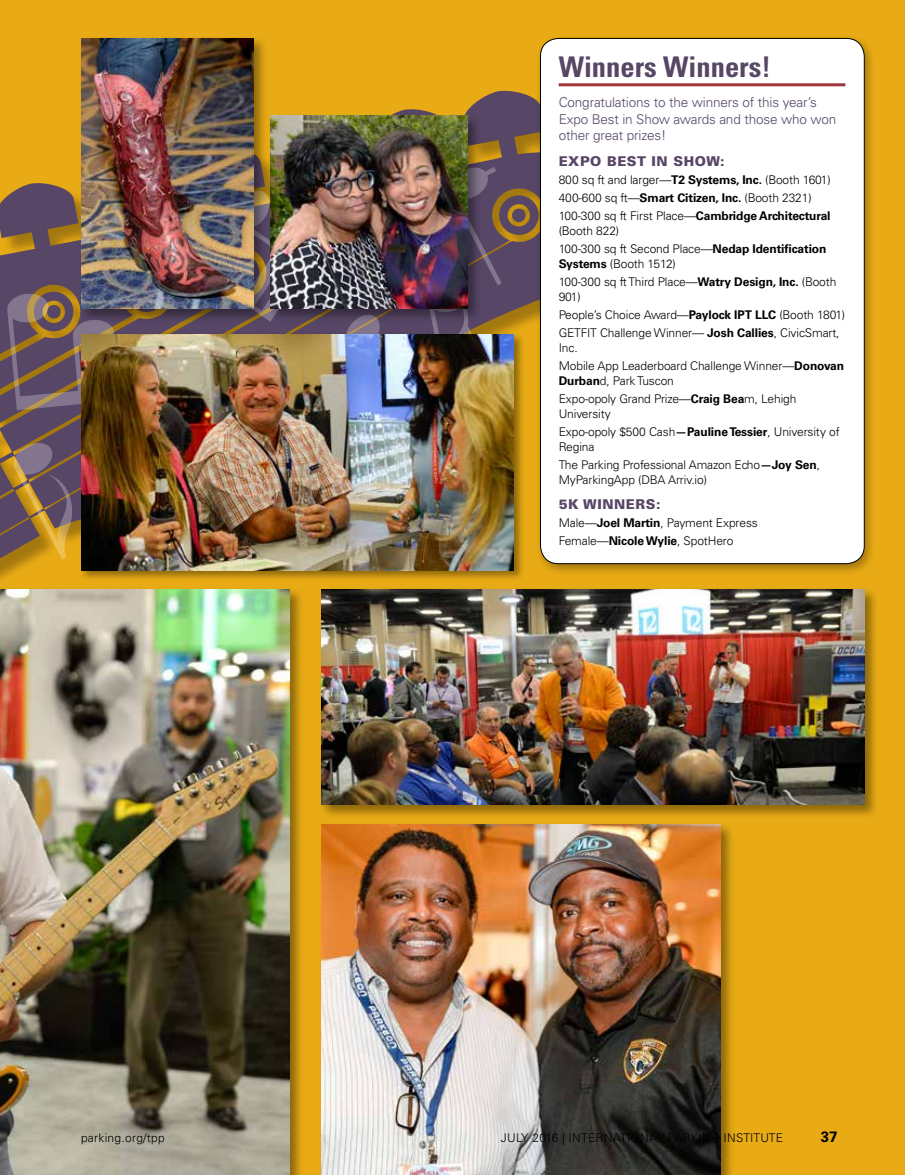
<style>
.page{position:relative;width:905px;height:1175px;background:#fff}
.page>*{position:absolute;margin:0;border:0;box-sizing:border-box;transform-origin:0 0}
.t1{font:700 condensed 28.5px "Univers LT Std";color:#574666}
.t2{font:700 15px "Univers LT Std";color:#000}
.t3{font:300 13.5px/16.5px "Univers LT Std";letter-spacing:-.01em;color:#574666}
.t4{font:900 13.5px "Univers LT Std";letter-spacing:.04em;color:#574666}
.t5{font:300 12px/18px "Univers LT Std";letter-spacing:-.01em;color:#000}
.t6{font:300 12px "Univers LT Std";letter-spacing:.02em;color:#000}
.s1{font-weight:700}
</style>
<div class="page">
<div style="left:0;top:0;width:904px;height:1174px;background:#e8ab15"></div>
<div style="left:319px;top:822px;width:415px;height:352px;background:#000;opacity:.4"></div>
<img style="left:699px;top:824px;width:21px;height:350px">
<div style="left:0;top:93px;width:699px;height:1081px;background:#000;opacity:.3"></div>
<svg style="left:0;top:90px;width:535px;height:458px"></svg>
<svg style="left:124px;top:166px;width:411px;height:322px;background:#795e4f"></svg>
<svg style="left:0;top:289px;width:115px;height:298px;background:#856950"></svg>
<div style="left:268px;top:113px;width:214px;height:210px;background:#000;opacity:.4"></div>
<img style="left:270px;top:116px;width:197px;height:192px">
<div style="left:319px;top:587px;width:559px;height:231px;background:#000;opacity:.4"></div>
<img style="left:321px;top:589px;width:543px;height:215px">
<div style="left:0;top:587px;width:304px;height:587px;background:#000;opacity:.4"></div>
<img style="left:0;top:589px;width:289px;height:585px">
<div style="left:79px;top:36px;width:189px;height:287px;background:#000;opacity:.4"></div>
<img style="left:81px;top:38px;width:172px;height:270px">
<div style="left:535px;top:34px;width:340px;height:542px;background:#000;opacity:.3"></div>
<div style="left:540px;top:38px;width:324px;height:525px;background:#fff;border-radius:18px"></div>
<hr style="left:558px;top:83px;width:287px;height:3px;background:#9e353b">
<div style="left:79px;top:332px;width:446px;height:249px;background:#000;opacity:.4"></div>
<img style="left:81px;top:334px;width:432px;height:236px">
<h1 class="t1" style="left:558px;top:50px;width:214px">Winners Winners!</h1>
<p class="t3" style="left:558px;top:94px;width:279px">Congratulations to the winners of this year’s<br>Expo Best in Show awards and those who won other great prizes!</p>
<p class="t4" style="left:558px;top:152px;width:167px">EXPO BEST IN SHOW:</p>
<p class="t5" style="left:558px;top:171px;width:274px">800 sq ft and larger—<span class="s1">T2 Systems, Inc.</span> (Booth 1601)<br>400-600 sq ft—<span class="s1">Smart Citizen, Inc.</span> (Booth 2321)<br>100-300 sq ft First Place—<span class="s1">Cambridge Architectural</span></p>
<p class="t5" style="left:558px;top:222px;width:269px">(Booth 822)<br>100-300 sq ft Second Place—<span class="s1">Nedap Identification</span></p>
<p class="t5" style="left:558px;top:255px;width:279px"><span class="s1">Systems</span> (Booth 1512)<br>100-300 sq ft Third Place—<span class="s1">Watry Design, Inc.</span> (Booth</p>
<p class="t5" style="left:558px;top:288px;width:288px">901)<br>People’s Choice Award—<span class="s1">Paylock IPT LLC</span> (Booth 1801)<br>GETFIT Challenge Winner— <span class="s1">Josh Callies</span>, CivicSmart,</p>
<p class="t5" style="left:558px;top:339px;width:287px">Inc.<br>Mobile App Leaderboard Challenge Winner—<span class="s1">Donovan</span></p>
<p class="t5" style="left:558px;top:372px;width:239px"><span class="s1">Durban</span>d, Park Tuscon<br>Expo-opoly Grand Prize—<span class="s1">Craig Bea</span>m, Lehigh</p>
<p class="t5" style="left:558px;top:405px;width:282px">University<br>Expo-opoly $500 Cash<span class="s1">—Pauline Tessier</span>, University of</p>
<p class="t5" style="left:558px;top:438px;width:263px">Regina<br>The Parking Professional Amazon Echo<span class="s1">—Joy Sen</span>,</p>
<p class="t5" style="left:558px;top:471px;width:150px">MyParkingApp (DBA Arriv.io)</p>
<p class="t4" style="left:558px;top:496px;width:103px">5K WINNERS:</p>
<p class="t5" style="left:558px;top:514px;width:201px">Male—<span class="s1">Joel Martin</span>, Payment Express<br>Female—<span class="s1">Nicole Wylie</span>, SpotHero</p>
<p class="t6" style="left:81px;top:1130px;width:85px">parking.org/tpp</p>
<p class="t6" style="left:501px;top:1130px;width:284px">JULY 2016 | INTERNATIONAL PARKING INSTITUTE</p>
<p class="t2" style="left:820px;top:1127px;width:18px">37</p>
</div>
